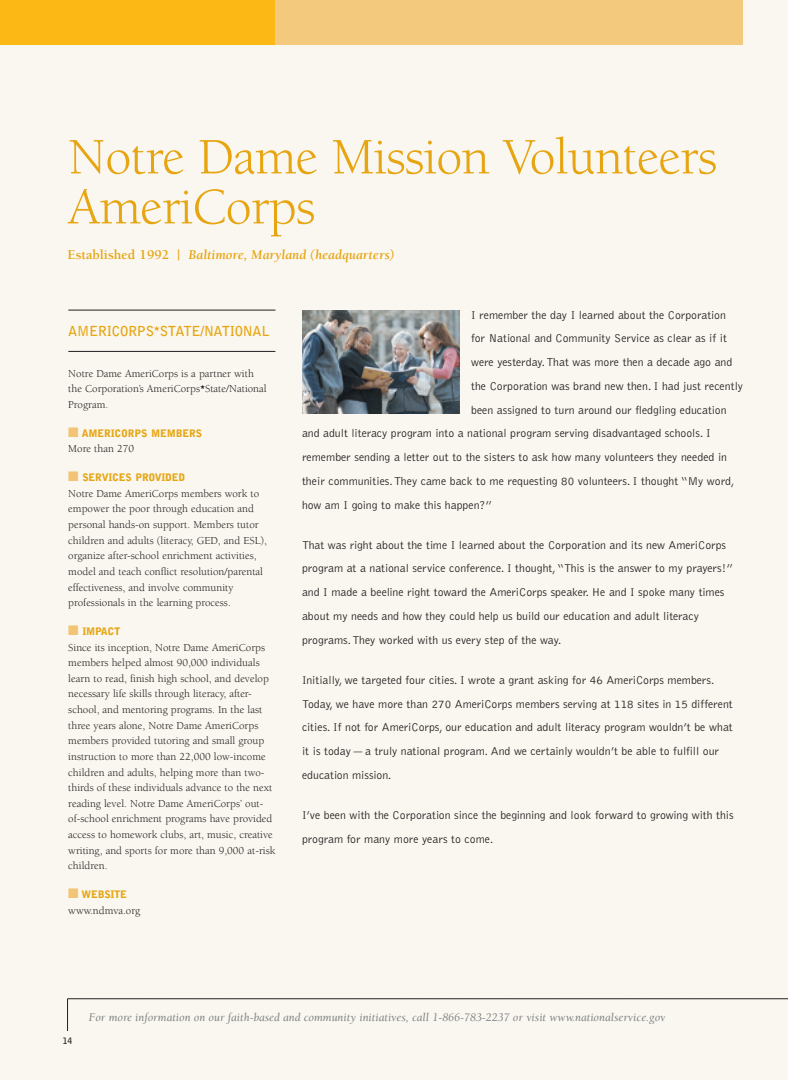
<style>
.page{position:relative;width:788px;height:1080px;background:#f9f7f0}
.page>*{position:absolute;margin:0;border:0;box-sizing:border-box;transform-origin:0 0}
.t1{font:52.5px/50px "Berkeley";letter-spacing:-.015em;color:#e7a512}
.t2{font:italic 700 13.75px "Berkeley";color:#e7a512}
.t3{font:700 13.75px "Bell Gothic";letter-spacing:-.02em;color:#e7a512}
.t4{font:italic 11.88px "Berkeley";color:#808285}
.t5{font:300 11.75px/23.8px "Bell Gothic";color:#231f20}
.t6{font:11px/15.6px "Berkeley";color:#231f20}
.t7{font:900 10.25px "Bell Gothic";letter-spacing:-.02em;color:#e7a512}
.t8{font:700 8.75px "Bell Gothic";color:#231f20}
.s1{font-style:normal}
.s2{color:#f1c575}
</style>
<div class="page">
<div style="left:275px;top:0;width:467px;height:45px;background:#f3c97e"></div>
<div style="left:0;top:0;width:275px;height:45px;background:#fcb814"></div>
<hr style="left:67px;top:999px;width:1px;height:32px;background:#231f20">
<hr style="left:68px;top:998px;width:720px;height:1px;background:#231f20">
<hr style="left:68px;top:310px;width:207px;height:1px;background:#231f20">
<hr style="left:68px;top:351px;width:207px;height:1px;background:#231f20">
<img style="left:302px;top:310px;width:158px;height:103px">
<h1 class="t1" style="left:68px;top:136px;width:650px">Notre Dame Mission Volunteers<br>AmeriCorps</h1>
<p class="t2" style="left:68px;top:249px;width:329px"><span class="s1">Established 1992 |</span> Baltimore, Maryland (headquarters)</p>
<p class="t3" style="left:68px;top:326px;width:203px">AMERICORPS★STATE/NATIONAL</p>
<p class="t6" style="left:68px;top:367px;width:200px">Notre Dame AmeriCorps is a partner with the Corporation’s AmeriCorps★State/National<br>Program.</p>
<p class="t7" style="left:68px;top:429px;width:135px"><span class="s2">■</span> AMERICORPS MEMBERS</p>
<p class="t6" style="left:68px;top:442px;width:67px">More than 270</p>
<p class="t7" style="left:68px;top:474px;width:119px"><span class="s2">■</span> SERVICES PROVIDED</p>
<p class="t6" style="left:68px;top:487px;width:200px">Notre Dame AmeriCorps members work to empower the poor through education and personal hands-on support. Members tutor children and adults (literacy, GED, and ESL), organize after-school enrichment activities, model and teach conflict resolution/parental effectiveness, and involve community professionals in the learning process.</p>
<p class="t7" style="left:68px;top:627px;width:54px"><span class="s2">■</span> IMPACT</p>
<p class="t6" style="left:68px;top:640px;width:208px">Since its inception, Notre Dame AmeriCorps members helped almost 90,000 individuals learn to read, finish high school, and develop necessary life skills through literacy, after&shy;school, and mentoring programs. In the last three years alone, Notre Dame AmeriCorps members provided tutoring and small group instruction to more than 22,000 low-income children and adults, helping more than two&shy;thirds of these individuals advance to the next reading level. Notre Dame AmeriCorps’ out&shy;of-school enrichment programs have provided access to homework clubs, art, music, creative writing, and sports for more than 9,000 at-risk children.</p>
<p class="t7" style="left:68px;top:891px;width:60px"><span class="s2">■</span> WEBSITE</p>
<p class="t6" style="left:68px;top:903px;width:73px">www.ndmva.org</p>
<p class="t5" style="left:471px;top:303px;width:256px">I remember the day I learned about the Corporation</p>
<p class="t5" style="left:471px;top:327px;width:257px">for National and Community Service as clear as if it</p>
<p class="t5" style="left:471px;top:351px;width:262px">were yesterday.That was more then a decade ago and</p>
<p class="t5" style="left:471px;top:375px;width:273px">the Corporation was brand new then. I had just recently</p>
<p class="t5" style="left:471px;top:398px;width:257px">been assigned to turn around our fledgling education</p>
<p class="t5" style="left:302px;top:422px;width:410px">and adult literacy program into a national program serving disadvantaged schools. I</p>
<p class="t5" style="left:302px;top:446px;width:426px">remember sending a letter out to the sisters to ask how many volunteers they needed in</p>
<p class="t5" style="left:302px;top:470px;width:434px">their communities.They came back to me requesting 80 volunteers. I thought “My word,</p>
<p class="t5" style="left:302px;top:493px;width:191px">how am I going to make this happen?”</p>
<p class="t5" style="left:302px;top:534px;width:432px">That was right about the time I learned about the Corporation and its new AmeriCorps program at a national service conference. I thought, “This is the answer to my prayers!” and I made a beeline right toward the AmeriCorps speaker. He and I spoke many times about my needs and how they could help us build our education and adult literacy programs.They worked with us every step of the way.</p>
<p class="t5" style="left:302px;top:669px;width:432px">Initially, we targeted four cities. I wrote a grant asking for 46 AmeriCorps members.<br>Today, we have more than 270 AmeriCorps members serving at 118 sites in 15 different cities. If not for AmeriCorps, our education and adult literacy program wouldn’t be what it is today—a truly national program. And we certainly wouldn’t be able to fulfill our education mission.</p>
<p class="t5" style="left:302px;top:804px;width:433px">I’ve been with the Corporation since the beginning and look forward to growing with this program for many more years to come.</p>
<p class="t8" style="left:63px;top:1038px;width:11px">14</p>
<p class="t4" style="left:89px;top:1013px;width:578px">For more information on our faith-based and community initiatives, call 1-866-783-2237 or visit www.nationalservice.gov</p>
</div>
